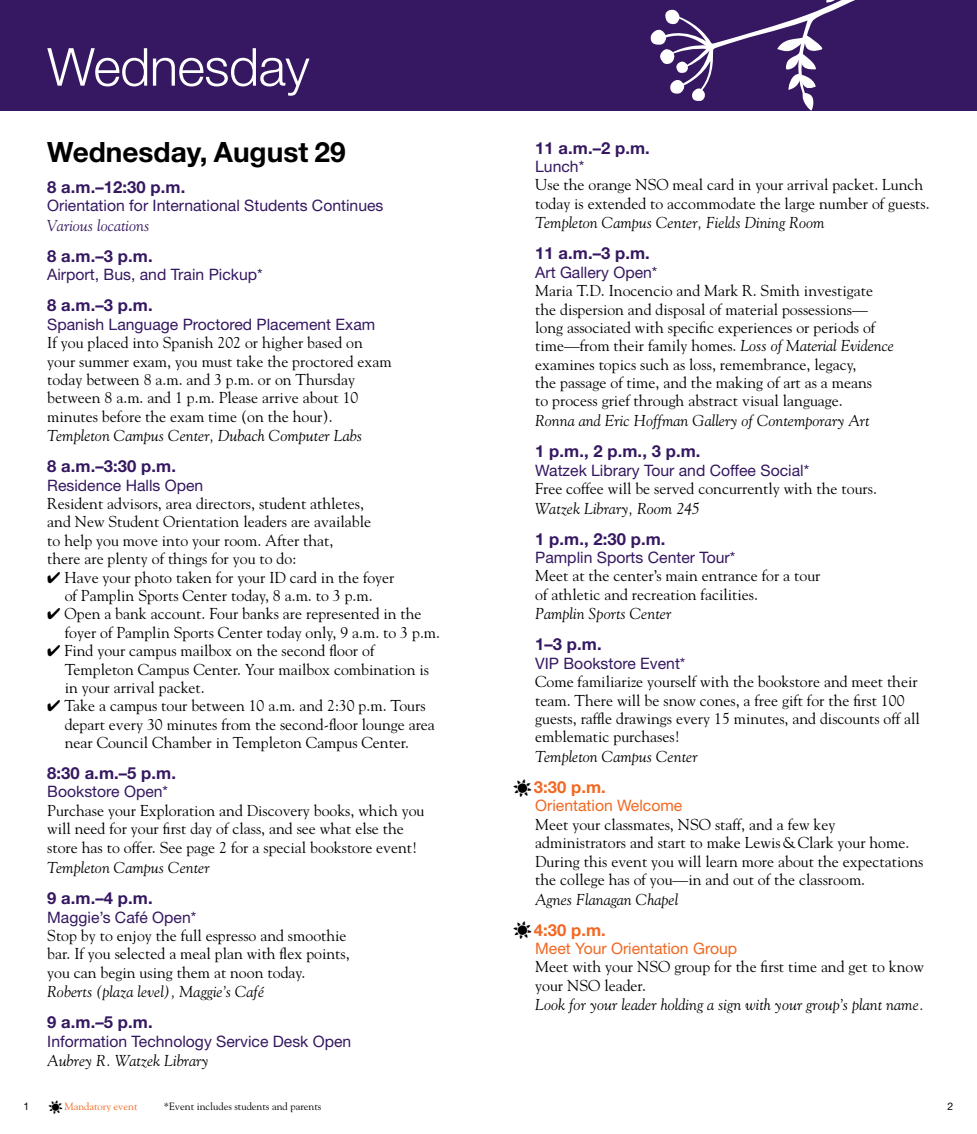
<style>
.page{position:relative;width:977px;height:1134px;background:#fff}
.page>*{position:absolute;margin:0;border:0;box-sizing:border-box;transform-origin:0 0}
.t1{font:300 52.5px "Helvetica Neue LT Std";letter-spacing:-.01em;color:#fff}
.t2{font:700 28px "Helvetica Neue LT Std";color:#000}
.t3{font:700 16.62px "Helvetica Neue LT Std";letter-spacing:.005em;color:#351861}
.t4{font:700 16.62px "Helvetica Neue LT Std";color:#f16821}
.t5{font:15.75px/18.4px "Goudy Std";color:#000}
.t6{font:italic 15.75px "Goudy Std";letter-spacing:.005em;color:#000}
.t7{font:15.75px "Helvetica Neue LT Std";color:#351861}
.t8{font:15.75px "Helvetica Neue LT Std";color:#f16821}
.t9{font:italic 15.75px "Goudy Std";letter-spacing:.005em;color:#351861}
.t10{font:10.5px "Goudy Std";color:#000}
.t11{font:10.5px "Goudy Std";color:#f16821}
.t12{font:10.5px "Helvetica Neue LT Std";color:#000}
.s1{font-style:italic}
.s2{font-family:"Sunsand Stars";font-weight:400;font-size:22.75px;color:#000}
.s3{font-family:"Helvetica Neue LT Std";color:#000}
.s4{font-family:"Sunsand Stars";font-size:17.5px;color:#000}
</style>
<div class="page">
<div style="left:0;top:0;width:976px;height:110px;background:#351861"></div>
<svg style="left:650px;top:0;width:205px;height:110px"></svg>
<h1 class="t1" style="left:47px;top:35px;width:264px">Wednesday</h1>
<h2 class="t2" style="left:47px;top:134px;width:300px">Wednesday, August 29</h2>
<p class="t3" style="left:47px;top:177px;width:140px">8 a.m.–12:30 p.m.</p>
<p class="t7" style="left:47px;top:196px;width:338px">Orientation for International Students Continues</p>
<p class="t9" style="left:47px;top:216px;width:104px">Various locations</p>
<p class="t3" style="left:47px;top:246px;width:107px">8 a.m.–3 p.m.</p>
<p class="t7" style="left:47px;top:265px;width:217px">Airport, Bus, and Train Pickup*</p>
<p class="t3" style="left:47px;top:295px;width:107px">8 a.m.–3 p.m.</p>
<p class="t7" style="left:47px;top:314px;width:329px">Spanish Language Proctored Placement Exam</p>
<p class="t5" style="left:47px;top:333px;width:346px">If you placed into Spanish 202 or higher based on your summer exam, you must take the proctored exam today between 8 a.m. and 3 p.m. or on Thursday between 8 a.m. and 1 p.m. Please arrive about 10 minutes before the exam time (on the hour).</p>
<p class="t6" style="left:47px;top:426px;width:316px">Templeton Campus Center, Dubach Computer Labs</p>
<p class="t3" style="left:47px;top:456px;width:130px">8 a.m.–3:30 p.m.</p>
<p class="t7" style="left:47px;top:475px;width:158px">Residence Halls Open</p>
<p class="t5" style="left:47px;top:494px;width:325px">Resident advisors, area directors, student athletes, and New Student Orientation leaders are available to help you move into your room. After that,<br>there are plenty of things for you to do:</p>
<p class="t5" style="left:47px;top:568px;width:349px;text-align:center">✔ Have your photo taken for your ID card in the foyer of Pamplin Sports Center today, 8 a.m. to 3 p.m.</p>
<p class="t5" style="left:65px;top:605px;width:377px;text-indent:-17px">✔ Open a bank account. Four banks are represented in the foyer of Pamplin Sports Center today only, 9 a.m. to 3 p.m.</p>
<p class="t5" style="left:65px;top:641px;width:366px;text-indent:-17px">✔ Find your campus mailbox on the second floor of<br>Templeton Campus Center. Your mailbox combination is in your arrival packet.</p>
<p class="t5" style="left:65px;top:696px;width:372px;text-indent:-17px">✔ Take a campus tour between 10 a.m. and 2:30 p.m. Tours depart every 30 minutes from the second-floor lounge area near Council Chamber in Templeton Campus Center.</p>
<p class="t3" style="left:47px;top:763px;width:130px">8:30 a.m.–5 p.m.</p>
<p class="t7" style="left:47px;top:782px;width:122px">Bookstore Open*</p>
<p class="t5" style="left:47px;top:801px;width:379px">Purchase your Exploration and Discovery books, which you will need for your first day of class, and see what else the store has to offer. See page 2 for a special bookstore event!</p>
<p class="t6" style="left:47px;top:858px;width:164px">Templeton Campus Center</p>
<p class="t3" style="left:47px;top:888px;width:107px">9 a.m.–4 p.m.</p>
<p class="t7" style="left:47px;top:907px;width:151px">Maggie’s Café Open*</p>
<p class="t5" style="left:47px;top:926px;width:304px">Stop by to enjoy the full espresso and smoothie bar. If you selected a meal plan with flex points, you can begin using them at noon today.</p>
<p class="t6" style="left:47px;top:982px;width:218px">Roberts (plaza level), Maggie’s Café</p>
<p class="t3" style="left:47px;top:1012px;width:107px">9 a.m.–5 p.m.</p>
<p class="t7" style="left:47px;top:1031px;width:305px">Information Technology Service Desk Open</p>
<p class="t6" style="left:47px;top:1051px;width:163px">Aubrey R. Watzek Library</p>
<p class="t3" style="left:535px;top:137px;width:116px">11 a.m.–2 p.m.</p>
<p class="t7" style="left:535px;top:157px;width:51px">Lunch*</p>
<p class="t5" style="left:535px;top:176px;width:396px">Use the orange NSO meal card in your arrival packet. Lunch today is extended to accommodate the large number of guests.</p>
<p class="t6" style="left:535px;top:213px;width:291px">Templeton Campus Center, Fields Dining Room</p>
<p class="t3" style="left:535px;top:243px;width:116px">11 a.m.–3 p.m.</p>
<p class="t7" style="left:535px;top:263px;width:124px">Art Gallery Open*</p>
<p class="t5" style="left:535px;top:281px;width:360px">Maria T.D. Inocencio and Mark R. Smith investigate the dispersion and disposal of material possessions— long associated with specific experiences or periods of time—from their family homes. <span class="s1">Loss of Material Evidence </span>examines topics such as loss, remembrance, legacy,<br>the passage of time, and the making of art as a means<br>to process grief through abstract visual language.</p>
<p class="t6" style="left:535px;top:411px;width:336px">Ronna and Eric Hoffman Gallery of Contemporary Art</p>
<p class="t3" style="left:535px;top:441px;width:167px">1 p.m., 2 p.m., 3 p.m.</p>
<p class="t7" style="left:535px;top:460px;width:275px">Watzek Library Tour and Coffee Social*</p>
<p class="t5" style="left:535px;top:479px;width:343px">Free coffee will be served concurrently with the tours.</p>
<p class="t6" style="left:535px;top:499px;width:166px">Watzek Library, Room 245</p>
<p class="t3" style="left:535px;top:528px;width:132px">1 p.m., 2:30 p.m.</p>
<p class="t7" style="left:535px;top:548px;width:202px">Pamplin Sports Center Tour*</p>
<p class="t5" style="left:535px;top:567px;width:287px">Meet at the center’s main entrance for a tour of athletic and recreation facilities.</p>
<p class="t6" style="left:535px;top:604px;width:137px">Pamplin Sports Center</p>
<p class="t3" style="left:535px;top:634px;width:68px">1–3 p.m.</p>
<p class="t7" style="left:535px;top:654px;width:152px">VIP Bookstore Event*</p>
<p class="t5" style="left:535px;top:672px;width:386px">Come familiarize yourself with the bookstore and meet their team. There will be snow cones, a free gift for the first 100 guests, raffle drawings every 15 minutes, and discounts off all emblematic purchases!</p>
<p class="t6" style="left:535px;top:747px;width:164px">Templeton Campus Center</p>
<p class="t4" style="left:511px;top:777px;width:96px"><span class="s2">R</span>3:30 p.m.</p>
<p class="t8" style="left:535px;top:796px;width:149px">Orientation Welcome</p>
<p class="t5" style="left:535px;top:815px;width:389px">Meet your classmates, NSO staff, and a few key administrators and start to make Lewis&amp;Clark your home.<br>During this event you will learn more about the expectations the college has of you—in and out of the classroom.</p>
<p class="t6" style="left:535px;top:890px;width:144px">Agnes Flanagan Chapel</p>
<p class="t4" style="left:511px;top:919px;width:96px"><span class="s2">R</span>4:30 p.m.</p>
<p class="t8" style="left:535px;top:939px;width:203px">Meet Your Orientation Group</p>
<p class="t5" style="left:535px;top:958px;width:390px">Meet with your NSO group for the first time and get to know your NSO leader.</p>
<p class="t6" style="left:535px;top:995px;width:390px">Look for your leader holding a sign with your group’s plant name.</p>
<p class="t11" style="left:24px;top:1100px;width:115px"><span class="s3">1</span> <span class="s4">R</span>Mandatory event</p>
<p class="t10" style="left:164px;top:1100px;width:159px">*Event includes students and parents</p>
<p class="t12" style="left:947px;top:1100px;width:7px">2</p>
</div>
